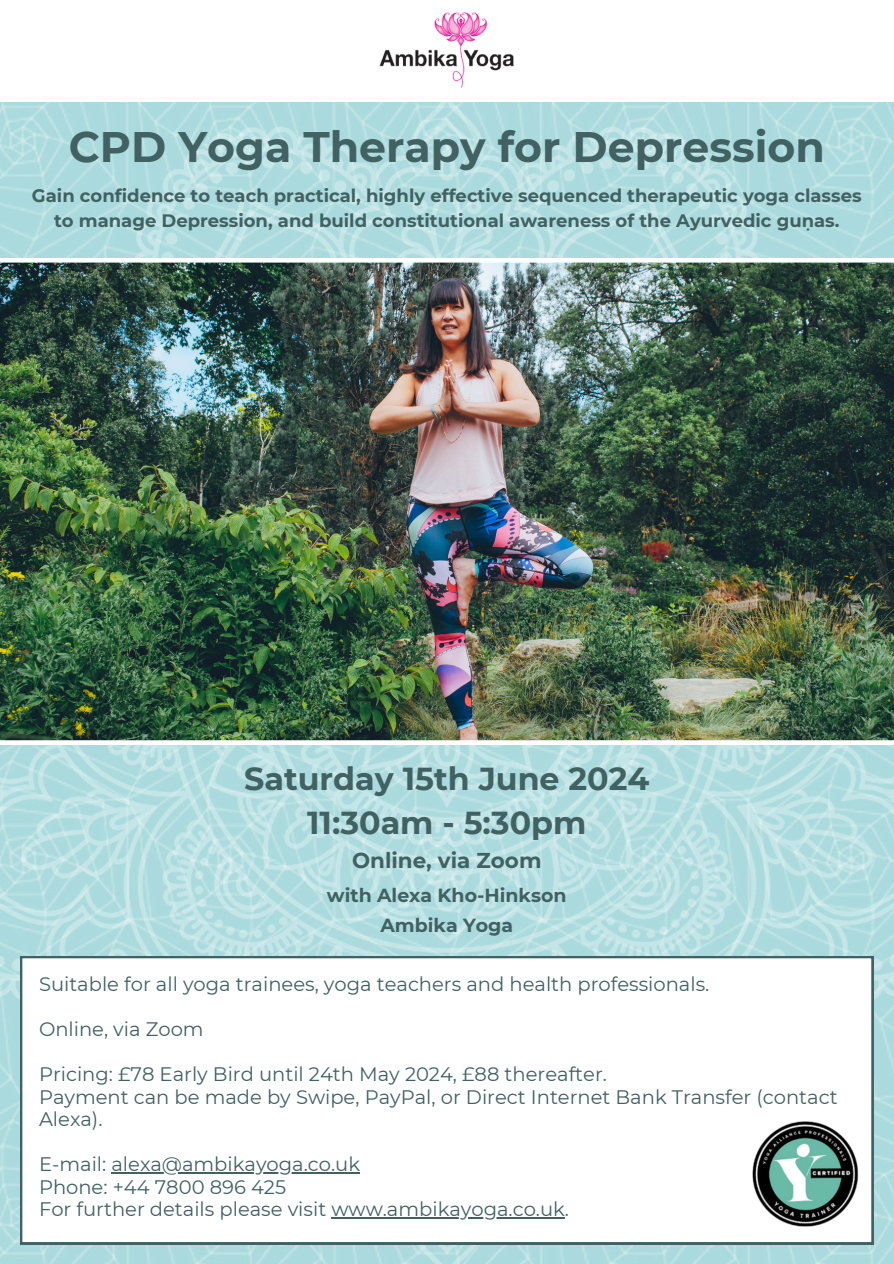
<style>
.page{position:relative;width:894px;height:1264px;background:#fff}
.page>*{position:absolute;margin:0;border:0;box-sizing:border-box;transform-origin:0 0}
.t1{font:700 42.6px "Montserrat";color:#416162}
.t2{font:700 31.65px/43.8px "Montserrat";color:#416162;text-align:center}
.t3{font:700 21.45px "Montserrat";color:#416162}
.t4{font:19.5px/22.5px "Montserrat";color:#416162}
.t5{font:700 18.9px/30.3px "Montserrat";color:#416162;text-align:center}
.t6{font:700 18px/24.8px "Montserrat";color:#416162;text-align:center}
</style>
<div class="page">
<img style="left:0;top:102px;width:893px;height:1161px">
<img style="left:379px;top:12px;width:135px;height:76px">
<svg style="left:20px;top:956px;width:853px;height:288px"></svg>
<img style="left:752px;top:1121px;width:112px;height:105px">
<img style="left:0;top:258px;width:893px;height:486px">
<hr style="left:111px;top:1172px;width:249px;height:1px;background:#416162">
<hr style="left:331px;top:1217px;width:233px;height:1px;background:#416162">
<h3 class="t1" style="left:69px;top:121px;width:757px">CPD Yoga Therapy for Depression</h3>
<p class="t6" style="left:32px;top:184px;width:830px">Gain confidence to teach practical, highly effective sequenced therapeutic yoga classes to manage Depression, and build constitutional awareness of the Ayurvedic guṇas.</p>
<h2 class="t2" style="left:244px;top:757px;width:406px">Saturday 15th June 2024<br>11:30am - 5:30pm</h2>
<h2 class="t3" style="left:352px;top:847px;width:191px">Online, via Zoom</h2>
<h2 class="t5" style="left:327px;top:879px;width:241px">with Alexa Kho-Hinkson<br>Ambika Yoga</h2>
<p class="t4" style="left:39px;top:972px;width:671px">Suitable for all yoga trainees, yoga teachers and health professionals.</p>
<p class="t4" style="left:39px;top:1017px;width:166px">Online, via Zoom</p>
<p class="t4" style="left:39px;top:1062px;width:569px">Pricing: £78 Early Bird until 24th May 2024, £88 thereafter.</p>
<p class="t4" style="left:39px;top:1085px;width:799px">Payment can be made by Swipe, PayPal, or Direct Internet Bank Transfer (contact<br>Alexa).</p>
<p class="t4" style="left:39px;top:1152px;width:322px">E-mail: alexa@ambikayoga.co.uk</p>
<p class="t4" style="left:39px;top:1175px;width:248px">Phone: +44 7800 896 425</p>
<p class="t4" style="left:39px;top:1197px;width:531px">For further details please visit www.ambikayoga.co.uk.</p>
</div>
